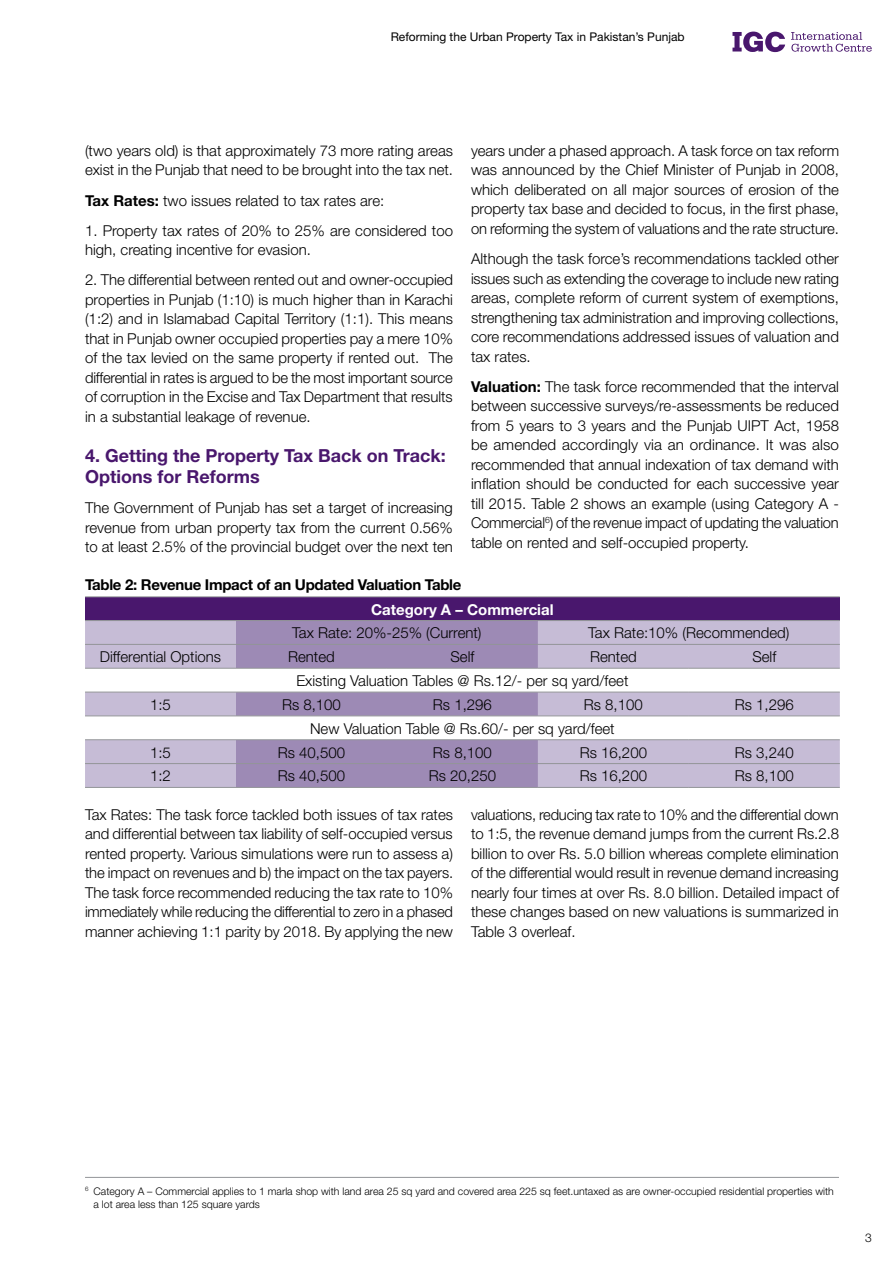
<style>
.page{position:relative;width:893px;height:1263px;background:#fff}
.page>*{position:absolute;margin:0;border:0;box-sizing:border-box;transform-origin:0 0}
.t1{font:700 18px/21px "Helvetica Neue";color:#49176d}
.t2{font:300 15px/19.5px "Helvetica Neue";color:#000;text-align:justify}
.t3{font:700 15px "Helvetica Neue";letter-spacing:-.02em;color:#000}
.t4{font:700 15px "Helvetica Neue";color:#fff}
.t5{font:12px "Helvetica Neue";color:#000}
.t6{font:300 12px "Helvetica Neue";color:#000}
.t7{font:300 10.5px/13.5px "Helvetica Neue";color:#000}
.s1{font-weight:700}
</style>
<div class="page">
<svg style="left:791px;top:32px;width:81px;height:20px"></svg>
<svg style="left:732px;top:32px;width:53px;height:20px"></svg>
<div style="left:85px;top:597px;width:755px;height:23px;background:#49176d"></div>
<div style="left:85px;top:621px;width:755px;height:166px;background:#c6bcd6"></div>
<div style="left:236px;top:621px;width:302px;height:166px;background:#9d8ab5"></div>
<svg style="left:85px;top:669px;width:755px;height:70px"></svg>
<hr style="left:85px;top:596px;width:151px;height:1px;background:#939598">
<hr style="left:236px;top:596px;width:151px;height:1px;background:#939598">
<hr style="left:387px;top:596px;width:151px;height:1px;background:#939598">
<hr style="left:538px;top:596px;width:151px;height:1px;background:#939598">
<hr style="left:689px;top:596px;width:151px;height:1px;background:#939598">
<hr style="left:85px;top:620px;width:151px;height:1px;background:#939598">
<hr style="left:236px;top:620px;width:151px;height:1px;background:#939598">
<hr style="left:387px;top:620px;width:151px;height:1px;background:#939598">
<hr style="left:538px;top:620px;width:151px;height:1px;background:#939598">
<hr style="left:689px;top:620px;width:151px;height:1px;background:#939598">
<hr style="left:85px;top:644px;width:151px;height:1px;background:#939598">
<hr style="left:236px;top:644px;width:151px;height:1px;background:#939598">
<hr style="left:387px;top:644px;width:151px;height:1px;background:#939598">
<hr style="left:538px;top:644px;width:151px;height:1px;background:#939598">
<hr style="left:689px;top:644px;width:151px;height:1px;background:#939598">
<hr style="left:85px;top:668px;width:151px;height:1px;background:#939598">
<hr style="left:236px;top:668px;width:151px;height:1px;background:#939598">
<hr style="left:387px;top:668px;width:151px;height:1px;background:#939598">
<hr style="left:538px;top:668px;width:151px;height:1px;background:#939598">
<hr style="left:689px;top:668px;width:151px;height:1px;background:#939598">
<hr style="left:85px;top:692px;width:151px;height:1px;background:#939598">
<hr style="left:538px;top:692px;width:151px;height:1px;background:#939598">
<hr style="left:689px;top:692px;width:151px;height:1px;background:#939598">
<hr style="left:85px;top:763px;width:151px;height:1px;background:#939598">
<hr style="left:85px;top:787px;width:151px;height:1px;background:#939598">
<hr style="left:538px;top:763px;width:151px;height:1px;background:#939598">
<hr style="left:538px;top:787px;width:151px;height:1px;background:#939598">
<hr style="left:689px;top:763px;width:151px;height:1px;background:#939598">
<hr style="left:689px;top:787px;width:151px;height:1px;background:#939598">
<hr style="left:236px;top:692px;width:151px;height:1px;background:#939598">
<hr style="left:387px;top:692px;width:151px;height:1px;background:#939598">
<hr style="left:236px;top:763px;width:151px;height:1px;background:#939598">
<hr style="left:236px;top:787px;width:151px;height:1px;background:#939598">
<hr style="left:387px;top:763px;width:151px;height:1px;background:#939598">
<hr style="left:387px;top:787px;width:151px;height:1px;background:#939598">
<hr style="left:85px;top:715px;width:151px;height:1px;background:#939598">
<hr style="left:236px;top:715px;width:151px;height:1px;background:#939598">
<hr style="left:387px;top:715px;width:151px;height:1px;background:#939598">
<hr style="left:538px;top:715px;width:151px;height:1px;background:#939598">
<hr style="left:689px;top:715px;width:151px;height:1px;background:#939598">
<hr style="left:85px;top:739px;width:151px;height:1px;background:#939598">
<hr style="left:236px;top:739px;width:151px;height:1px;background:#939598">
<hr style="left:387px;top:739px;width:151px;height:1px;background:#939598">
<hr style="left:538px;top:739px;width:151px;height:1px;background:#939598">
<hr style="left:689px;top:739px;width:151px;height:1px;background:#939598">
<hr style="left:85px;top:1177px;width:754px;height:1px;background:#939598">
<p class="t5" style="left:391px;top:30px;width:295px">Reforming the Urban Property Tax in Pakistan’s Punjab</p>
<p class="t2" style="left:85px;top:140px;width:369px">(two years old) is that approximately 73 more rating areas exist in the Punjab that need to be brought into the tax net.</p>
<p class="t2" style="left:85px;top:190px;width:301px"><span class="s1">Tax Rates:</span> two issues related to tax rates are:</p>
<p class="t2" style="left:85px;top:220px;width:369px">1. Property tax rates of 20% to 25% are considered too high, creating incentive for evasion.</p>
<p class="t2" style="left:85px;top:270px;width:370px">2. The differential between rented out and owner-occupied properties in Punjab (1:10) is much higher than in Karachi (1:2) and in Islamabad Capital Territory (1:1). This means that in Punjab owner occupied properties pay a mere 10% of the tax levied on the same property if rented out. The differential in rates is argued to be the most important source of corruption in the Excise and Tax Department that results in a substantial leakage of revenue.</p>
<p class="t1" style="left:85px;top:445px;width:362px">4. Getting the Property Tax Back on Track:<br>Options for Reforms</p>
<p class="t2" style="left:85px;top:498px;width:369px">The Government of Punjab has set a target of increasing revenue from urban property tax from the current 0.56% to at least 2.5% of the provincial budget over the next ten</p>
<p class="t2" style="left:471px;top:140px;width:370px">years under a phased approach. A task force on tax reform was announced by the Chief Minister of Punjab in 2008, which deliberated on all major sources of erosion of the property tax base and decided to focus, in the first phase, on reforming the system of valuations and the rate structure.</p>
<p class="t2" style="left:471px;top:249px;width:370px">Although the task force’s recommendations tackled other issues such as extending the coverage to include new rating areas, complete reform of current system of exemptions, strengthening tax administration and improving collections, core recommendations addressed issues of valuation and tax rates.</p>
<p class="t2" style="left:471px;top:376px;width:370px"><span class="s1">Valuation:</span> The task force recommended that the interval between successive surveys/re-assessments be reduced from 5 years to 3 years and the Punjab UIPT Act, 1958 be amended accordingly via an ordinance. It was also recommended that annual indexation of tax demand with inflation should be conducted for each successive year till 2015. Table 2 shows an example (using Category A - Commercial<sup>6</sup>) of the revenue impact of updating the valuation table on rented and self-occupied property.</p>
<p class="t3" style="left:85px;top:576px;width:378px">Table 2: Revenue Impact of an Updated Valuation Table</p>
<p class="t4" style="left:371px;top:600px;width:184px">Category A – Commercial</p>
<p class="t2" style="left:292px;top:623px;width:191px">Tax Rate: 20%-25% (Current)</p>
<p class="t2" style="left:588px;top:623px;width:203px">Tax Rate:10% (Recommended)</p>
<p class="t2" style="left:100px;top:647px;width:123px">Differential Options</p>
<p class="t2" style="left:288px;top:647px;width:48px">Rented</p>
<p class="t2" style="left:450px;top:647px;width:25px">Self</p>
<p class="t2" style="left:590px;top:647px;width:48px">Rented</p>
<p class="t2" style="left:752px;top:647px;width:25px">Self</p>
<p class="t2" style="left:296px;top:671px;width:334px">Existing Valuation Tables @ Rs.12/- per sq yard/feet</p>
<p class="t2" style="left:150px;top:694px;width:22px">1:5</p>
<p class="t2" style="left:282px;top:694px;width:60px">Rs 8,100</p>
<p class="t2" style="left:433px;top:694px;width:60px">Rs 1,296</p>
<p class="t2" style="left:584px;top:694px;width:60px">Rs 8,100</p>
<p class="t2" style="left:735px;top:694px;width:60px">Rs 1,296</p>
<p class="t2" style="left:310px;top:718px;width:306px">New Valuation Table @ Rs.60/- per sq yard/feet</p>
<p class="t2" style="left:150px;top:742px;width:22px">1:5</p>
<p class="t2" style="left:278px;top:742px;width:69px">Rs 40,500</p>
<p class="t2" style="left:433px;top:742px;width:60px">Rs 8,100</p>
<p class="t2" style="left:580px;top:742px;width:69px">Rs 16,200</p>
<p class="t2" style="left:735px;top:742px;width:60px">Rs 3,240</p>
<p class="t2" style="left:150px;top:766px;width:22px">1:2</p>
<p class="t2" style="left:278px;top:766px;width:69px">Rs 40,500</p>
<p class="t2" style="left:429px;top:766px;width:69px">Rs 20,250</p>
<p class="t2" style="left:580px;top:766px;width:69px">Rs 16,200</p>
<p class="t2" style="left:735px;top:766px;width:60px">Rs 8,100</p>
<p class="t2" style="left:85px;top:804px;width:370px">Tax Rates: The task force tackled both issues of tax rates and differential between tax liability of self-occupied versus rented property. Various simulations were run to assess a) the impact on revenues and b) the impact on the tax payers.<br>The task force recommended reducing the tax rate to 10% immediately while reducing the differential to zero in a phased manner achieving 1:1 parity by 2018. By applying the new</p>
<p class="t2" style="left:471px;top:804px;width:370px">valuations, reducing tax rate to 10% and the differential down to 1:5, the revenue demand jumps from the current Rs.2.8 billion to over Rs. 5.0 billion whereas complete elimination of the differential would result in revenue demand increasing nearly four times at over Rs. 8.0 billion. Detailed impact of these changes based on new valuations is summarized in Table 3 overleaf.</p>
<p class="t7" style="left:94px;top:1184px;width:742px;text-indent:-9px"><sup>6</sup> Category A – Commercial applies to 1 marla shop with land area 25 sq yard and covered area 225 sq feet.untaxed as are owner-occupied residential properties with a lot area less than 125 square yards</p>
<p class="t6" style="left:865px;top:1230px;width:8px">3</p>
</div>
